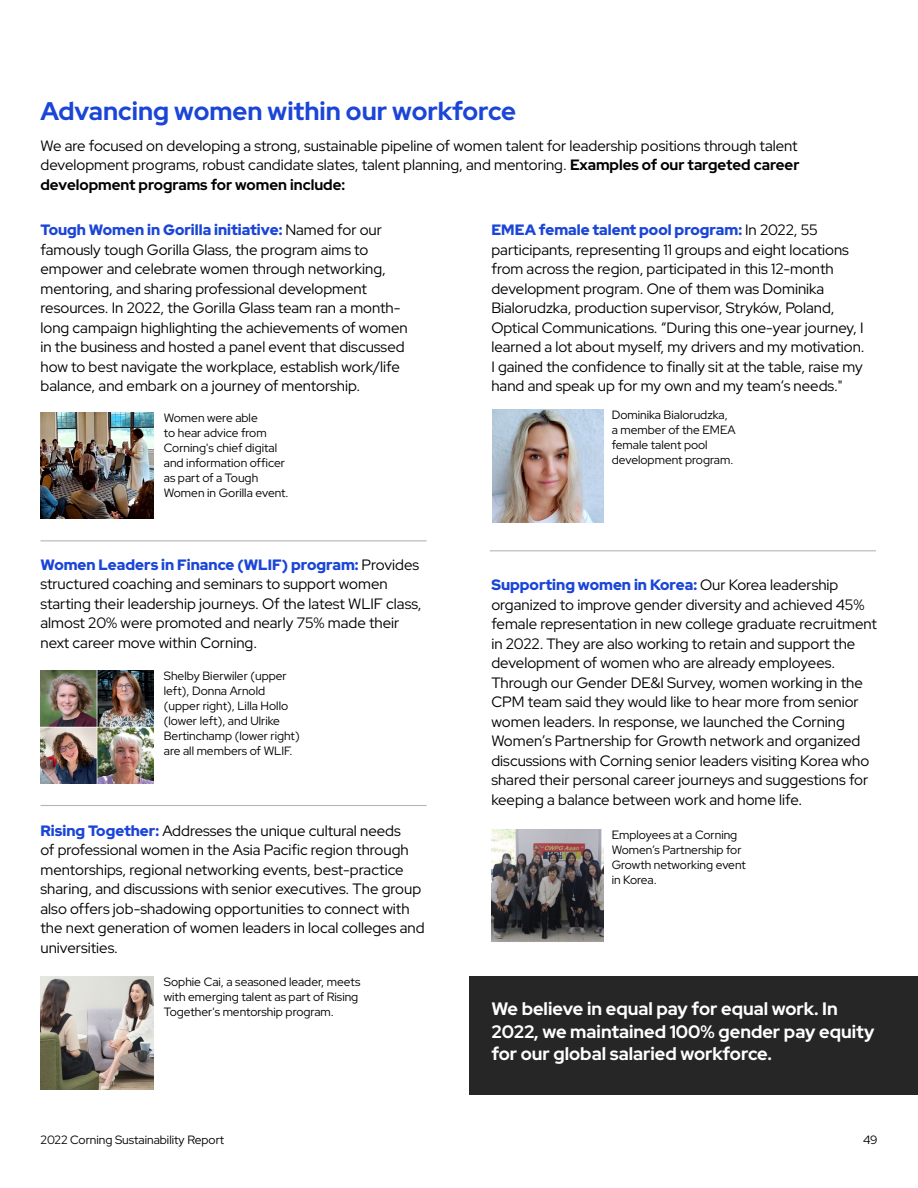
<style>
.page{position:relative;width:918px;height:1188px;background:#fff}
.page>*{position:absolute;margin:0;border:0;box-sizing:border-box;transform-origin:0 0}
.Body_text_10_13{font:700 25.5px "Red Hat Display";color:#1a45d7}
.Body_text_10_13-2{font:700 18px/22.5px "Red Hat Display";color:#fff}
.Body_text_10_13-3{font:15px/19.5px "Red Hat Display";color:#000}
.Body_text_10_13-4{font:12px/15px "Red Hat Display";color:#000}
.s1{font-weight:700}
.s2{font-weight:900;color:#1a45d7}
</style>
<div class="page">
<div style="left:470px;top:976px;width:448px;height:119px;background:#262626"></div>
<img style="left:493px;top:410px;width:110px;height:112px">
<img style="left:491px;top:830px;width:113px;height:112px">
<img style="left:40px;top:977px;width:113px;height:112px">
<img style="left:40px;top:671px;width:113px;height:112px">
<img style="left:40px;top:412px;width:113px;height:106px">
<hr style="left:40px;top:540px;width:387px;height:1px;background:#b6b6b6">
<hr style="left:40px;top:805px;width:387px;height:1px;background:#b6b6b6">
<hr style="left:490px;top:550px;width:386px;height:1px;background:#b6b6b6">
<p class="Body_text_10_13" style="left:40px;top:95px;width:477px">Advancing women within our workforce</p>
<p class="Body_text_10_13-3" style="left:40px;top:135px;width:761px;text-align:justify">We are focused on developing a strong, sustainable pipeline of women talent for leadership positions through talent development programs, robust candidate slates, talent planning, and mentoring. <span class="s1">Examples of our targeted career development programs for women include:</span></p>
<p class="Body_text_10_13-3" style="left:40px;top:220px;width:369px"><span class="s2">Tough Women in Gorilla initiative:</span> Named for our famously tough Gorilla Glass, the program aims to empower and celebrate women through networking, mentoring, and sharing professional development resources. In 2022, the Gorilla Glass team ran a month&shy;long campaign highlighting the achievements of women in the business and hosted a panel event that discussed how to best navigate the workplace, establish work/life balance, and embark on a journey of mentorship.</p>
<p class="Body_text_10_13-3" style="left:491px;top:220px;width:375px"><span class="s2">EMEA female talent pool program:</span> In 2022, 55 participants, representing 11 groups and eight locations from across the region, participated in this 12-month development program. One of them was Dominika Bialorudzka, production supervisor, Stryków, Poland, Optical Communications. “During this one-year journey, I learned a lot about myself, my drivers and my motivation.<br>I gained the confidence to finally sit at the table, raise my hand and speak up for my own and my team‘s needs."</p>
<p class="Body_text_10_13-4" style="left:164px;top:410px;width:126px">Women were able<br>to hear advice from<br>Corning's chief digital and information officer as part of a Tough<br>Women in Gorilla event.</p>
<p class="Body_text_10_13-3" style="left:40px;top:555px;width:383px"><span class="s2">Women Leaders in Finance (WLIF) program:</span> Provides structured coaching and seminars to support women starting their leadership journeys. Of the latest WLIF class, almost 20% were promoted and nearly 75% made their next career move within Corning.</p>
<p class="Body_text_10_13-4" style="left:164px;top:668px;width:137px">Shelby Bierwiler (upper left), Donna Arnold (upper right), Lilla Hollo (lower left), and Ulrike<br>Bertinchamp (lower right) are all members of WLIF.</p>
<p class="Body_text_10_13-3" style="left:40px;top:821px;width:386px"><span class="s2">Rising Together:</span> Addresses the unique cultural needs<br>of professional women in the Asia Pacific region through mentorships, regional networking events, best-practice sharing, and discussions with senior executives. The group also offers job-shadowing opportunities to connect with the next generation of women leaders in local colleges and universities.</p>
<p class="Body_text_10_13-4" style="left:164px;top:974px;width:198px">Sophie Cai, a seasoned leader, meets with emerging talent as part of Rising<br>Together's mentorship program.</p>
<p class="Body_text_10_13-4" style="left:612px;top:407px;width:126px">Dominika Bialorudzka, a member of the EMEA female talent pool development program.</p>
<p class="Body_text_10_13-3" style="left:491px;top:575px;width:387px"><span class="s2">Supporting women in Korea:</span> Our Korea leadership organized to improve gender diversity and achieved 45% female representation in new college graduate recruitment in 2022. They are also working to retain and support the development of women who are already employees.<br>Through our Gender DE&amp;I Survey, women working in the CPM team said they would like to hear more from senior women leaders. In response, we launched the Corning Women’s Partnership for Growth network and organized discussions with Corning senior leaders visiting Korea who shared their personal career journeys and suggestions for keeping a balance between work and home life.</p>
<p class="Body_text_10_13-4" style="left:612px;top:827px;width:136px">Employees at a Corning<br>Women’s Partnership for<br>Growth networking event in Korea.</p>
<p class="Body_text_10_13-2" style="left:491px;top:997px;width:384px">We believe in equal pay for equal work. In<br>2022, we maintained 100% gender pay equity for our global salaried workforce.</p>
<p class="Body_text_10_13-4" style="left:40px;top:1132px;width:185px">2022 Corning Sustainability Report</p>
<p class="Body_text_10_13-4" style="left:863px;top:1132px;width:16px">49</p>
</div>
